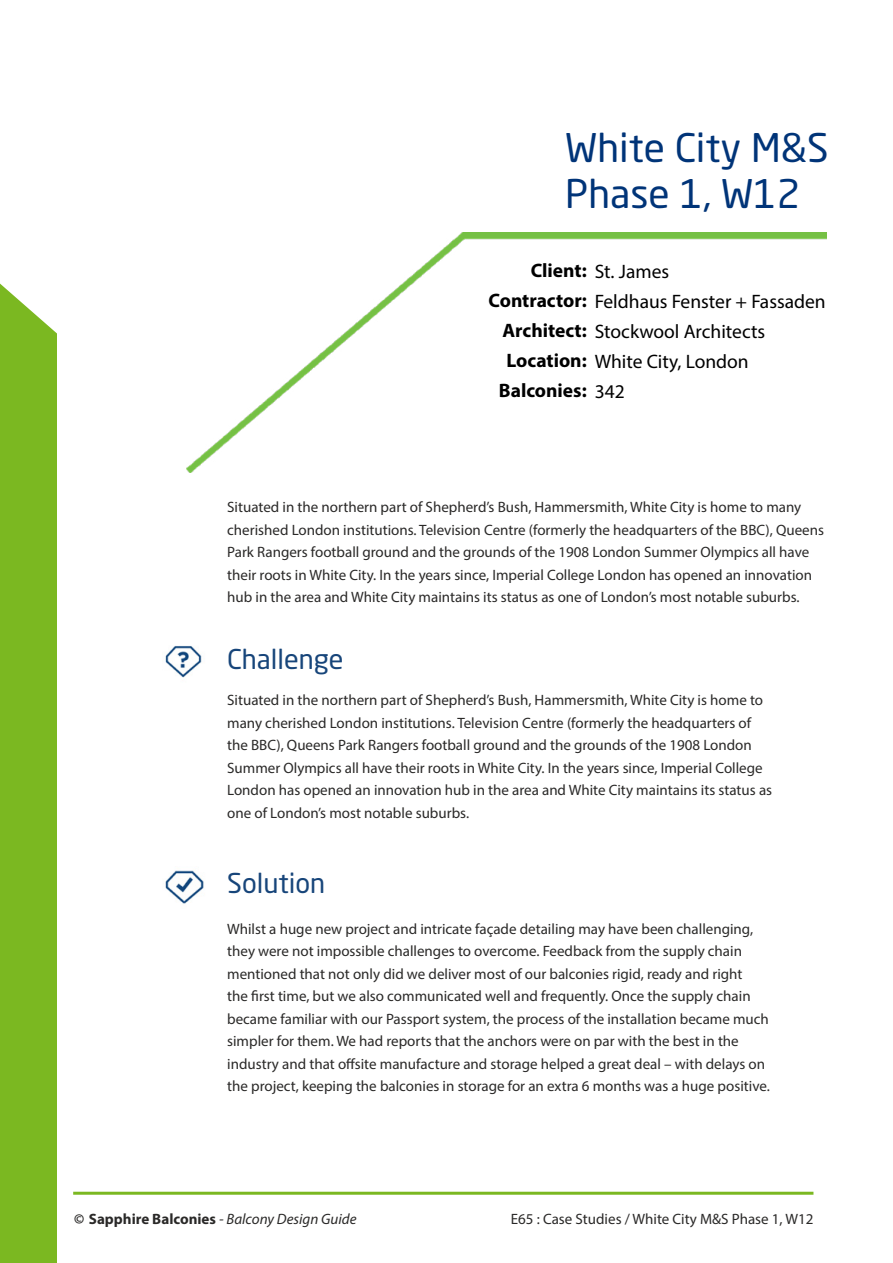
<style>
.page{position:relative;width:893px;height:1263px;background:#fff}
.page>*{position:absolute;margin:0;border:0;box-sizing:border-box;transform-origin:0 0}
.t1{font:39px/46.8px "Neo Sans Std";color:#003478}
.t2{font:27px "Neo Sans Std";color:#17457a}
.t3{font:19.5px "Myriad Pro";color:#000}
.t4{font:700 19.5px "Myriad Pro";color:#000}
.t5{font:15px/22.5px "Myriad Pro";color:#2a2928}
.t6{font:italic 15px "Myriad Pro";color:#2a2928}
.s1{font-weight:700}
.s2{font-weight:400}
.s3{font-weight:700;font-style:normal}
</style>
<div class="page">
<hr style="left:73px;top:1192px;width:740px;height:3px;background:#7bb821">
<div style="left:0;top:0;width:56px;height:1263px;background:#7bb821"></div>
<svg style="left:0;top:0;width:709px;height:444px"></svg>
<img style="left:187px;top:233px;width:640px;height:239px">
<img style="left:165px;top:646px;width:37px;height:32px">
<img style="left:165px;top:870px;width:39px;height:34px">
<h1 class="t1" style="left:565px;top:123px;width:265px">White City M&amp;S<br>Phase 1, W12</h1>
<h3 class="t3" style="left:531px;top:259px;width:140px"><span class="s1">Client:</span> St. James</h3>
<h3 class="t3" style="left:488px;top:289px;width:339px"><span class="s1">Contractor:</span> Feldhaus Fenster + Fassaden</h3>
<h3 class="t3" style="left:503px;top:319px;width:264px"><span class="s1">Architect:</span> Stockwool Architects</h3>
<h3 class="t3" style="left:506px;top:349px;width:244px"><span class="s1">Location:</span> White City, London</h3>
<h3 class="t4" style="left:499px;top:378px;width:127px">Balconies: <span class="s2">342</span></h3>
<p class="t5" style="left:227px;top:496px;width:598px">Situated in the northern part of Shepherd’s Bush, Hammersmith, White City is home to many cherished London institutions. Television Centre (formerly the headquarters of the BBC), Queens Park Rangers football ground and the grounds of the 1908 London Summer Olympics all have their roots in White City. In the years since, Imperial College London has opened an innovation hub in the area and White City maintains its status as one of London’s most notable suburbs.</p>
<h2 class="t2" style="left:227px;top:643px;width:118px">Challenge</h2>
<p class="t5" style="left:227px;top:689px;width:546px">Situated in the northern part of Shepherd’s Bush, Hammersmith, White City is home to many cherished London institutions. Television Centre (formerly the headquarters of the BBC), Queens Park Rangers football ground and the grounds of the 1908 London Summer Olympics all have their roots in White City. In the years since, Imperial College London has opened an innovation hub in the area and White City maintains its status as one of London’s most notable suburbs.</p>
<h2 class="t2" style="left:227px;top:866px;width:100px">Solution</h2>
<p class="t5" style="left:227px;top:917px;width:544px">Whilst a huge new project and intricate façade detailing may have been challenging, they were not impossible challenges to overcome. Feedback from the supply chain mentioned that not only did we deliver most of our balconies rigid, ready and right<br>the first time, but we also communicated well and frequently. Once the supply chain became familiar with our Passport system, the process of the installation became much simpler for them. We had reports that the anchors were on par with the best in the industry and that offsite manufacture and storage helped a great deal – with delays on the project, keeping the balconies in storage for an extra 6 months was a huge positive.</p>
<p class="t6" style="left:74px;top:1210px;width:284px"><span class="s3">© Sapphire Balconies</span> - Balcony Design Guide</p>
<p class="t5" style="left:511px;top:1208px;width:304px">E65 : Case Studies / White City M&amp;S Phase 1, W12</p>
</div>
